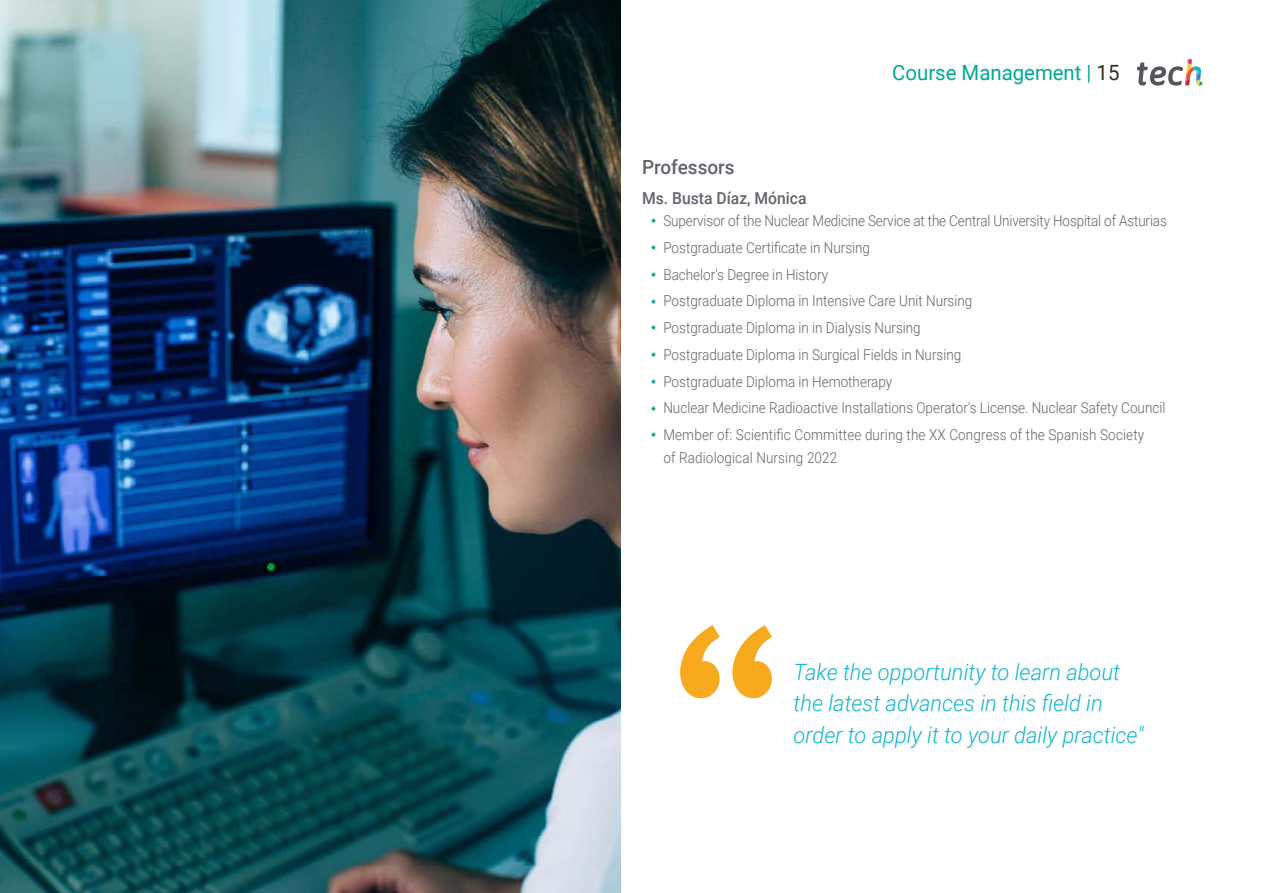
<style>
.page{position:relative;width:1263px;height:893px;background:#fff}
.page>*{position:absolute;margin:0;border:0;box-sizing:border-box;transform-origin:0 0}
.t1{font:italic 300 22.5px/31.5px "Roboto";color:#0fb6cf}
.t2{font:21px "Roboto";color:#00a996}
.t3{font:500 19.5px "Roboto";color:#61646a}
.t4{font:500 16.5px "Roboto";color:#61646a;scale:.95 1}
.t5{font:300 15px/26.7px "Roboto";color:#61646a;scale:.9 1}
.s1{color:#312e20}
</style>
<div class="page">
<img style="left:0;top:0;width:621px;height:893px">
<svg style="left:680px;top:625px;width:92px;height:73px"></svg>
<svg style="left:1137px;top:59px;width:65px;height:27px"></svg>
<h2 class="t2" style="left:892px;top:57px;width:229px">Course Management | <span class="s1">15</span></h2>
<h3 class="t3" style="left:642px;top:154px;width:94px">Professors</h3>
<p class="t4" style="left:642px;top:186px;width:175px">Ms. Busta Díaz, Mónica</p>
<p class="t5" style="left:663px;top:207px;width:561px">Supervisor of the Nuclear Medicine Service at the Central University Hospital of Asturias Postgraduate Certificate in Nursing<br>Bachelor's Degree in History<br>Postgraduate Diploma in Intensive Care Unit Nursing<br>Postgraduate Diploma in in Dialysis Nursing<br>Postgraduate Diploma in Surgical Fields in Nursing<br>Postgraduate Diploma in Hemotherapy<br>Nuclear Medicine Radioactive Installations Operator's License. Nuclear Safety Council Member of: Scientific Committee during the XX Congress of the Spanish Society</p>
<p class="t5" style="left:663px;top:443px;width:195px">of Radiological Nursing 2022</p>
<h1 class="t1" style="left:793px;top:655px;width:352px">Take the opportunity to learn about the latest advances in this field in order to apply it to your daily practice"</h1>
</div>
